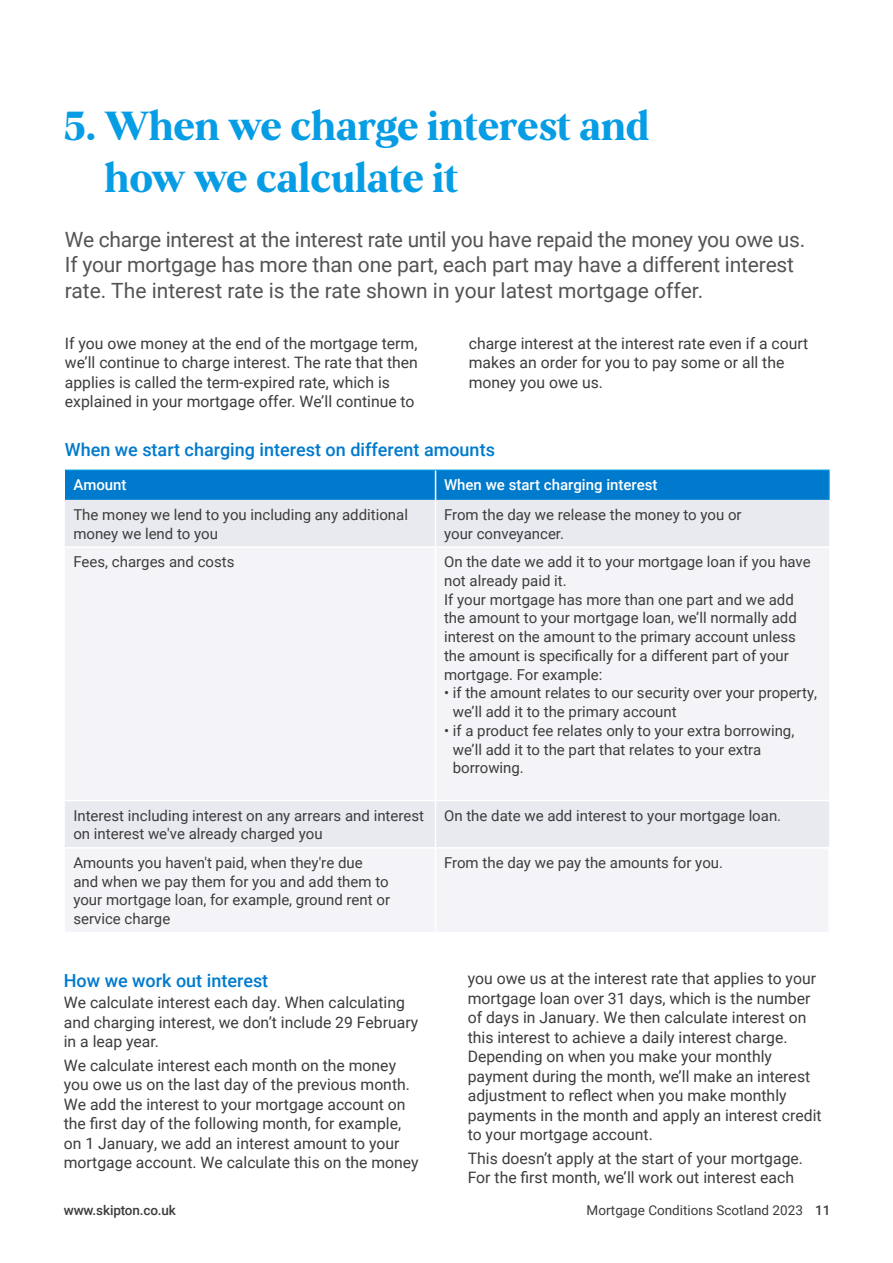
<style>
.page{position:relative;width:893px;height:1263px;background:#fff}
.page>*{position:absolute;margin:0;border:0;box-sizing:border-box;transform-origin:0 0}
.t1{font:700 40.5px/52.5px "Turret 1853";color:#069de5}
.t2{font:21px/25.5px "Roboto";letter-spacing:-.01em;color:#555454}
.t3{font:500 18px "Roboto";color:#007acd}
.t4{font:15.75px/19.5px "Roboto";color:#3c3c3b}
.t5{font:15px/18.8px "Roboto";color:#3c3c3b}
.t6{font:500 15px "Roboto";color:#fff}
.t7{font:13.5px "Roboto";color:#3c3c3b}
.t8{font:500 13.5px "Roboto";letter-spacing:-.01em;color:#3c3c3b}
.s1{font-weight:500}
</style>
<div class="page">
<div style="left:65px;top:470px;width:371px;height:30px;background:#007acd"></div>
<div style="left:436px;top:470px;width:393px;height:30px;background:#007acd"></div>
<div style="left:65px;top:500px;width:764px;height:46px;background:#e9eaef"></div>
<svg style="left:65px;top:548px;width:764px;height:383px;fill:#f4f4f8"></svg>
<hr style="left:65px;top:469px;width:371px;height:2px;background:#069de5">
<hr style="left:436px;top:469px;width:394px;height:2px;background:#069de5">
<svg style="left:829px;top:471px;width:1px;height:29px"></svg>
<svg style="left:435px;top:471px;width:1px;height:29px"></svg>
<hr style="left:435px;top:500px;width:1px;height:46px;background:#fff">
<hr style="left:435px;top:548px;width:1px;height:252px;background:#fff">
<hr style="left:65px;top:800px;width:371px;height:1px;background:#fff">
<hr style="left:436px;top:800px;width:393px;height:1px;background:#fff">
<hr style="left:435px;top:801px;width:1px;height:46px;background:#fff">
<hr style="left:65px;top:847px;width:371px;height:1px;background:#fff">
<hr style="left:436px;top:847px;width:394px;height:1px;background:#fff">
<hr style="left:435px;top:848px;width:1px;height:84px;background:#fff">
<hr style="left:828px;top:848px;width:2px;height:84px;background:#fff">
<h1 class="t1" style="left:105px;top:98px;width:546px;text-indent:-41px">5. When we charge interest and how we calculate it</h1>
<h2 class="t2" style="left:65px;top:226px;width:742px">We charge interest at the interest rate until you have repaid the money you owe us.<br>If your mortgage has more than one part, each part may have a different interest rate. The interest rate is the rate shown in your latest mortgage offer.</h2>
<p class="t4" style="left:65px;top:333px;width:355px">If you owe money at the end of the mortgage term, we’ll continue to charge interest. The rate that then applies is called the term-expired rate, which is explained in your mortgage offer. We’ll continue to</p>
<p class="t4" style="left:469px;top:333px;width:341px">charge interest at the interest rate even if a court makes an order for you to pay some or all the money you owe us.</p>
<p class="t3" style="left:65px;top:437px;width:432px">When we start charging interest on different amounts</p>
<p class="t6" style="left:73px;top:474px;width:55px">Amount</p>
<p class="t6" style="left:444px;top:474px;width:215px">When we start charging interest</p>
<p class="t5" style="left:73px;top:504px;width:336px">The money we lend to you including any additional money we lend to you</p>
<p class="t5" style="left:444px;top:504px;width:299px">From the day we release the money to you or your conveyancer.</p>
<p class="t5" style="left:73px;top:552px;width:163px">Fees, charges and costs</p>
<p class="t5" style="left:444px;top:552px;width:368px">On the date we add it to your mortgage loan if you have not already paid it.<br>If your mortgage has more than one part and we add the amount to your mortgage loan, we’ll normally add interest on the amount to the primary account unless the amount is specifically for a different part of your mortgage. For example:</p>
<p class="t5" style="left:453px;top:683px;width:366px;text-indent:-9px">• if the amount relates to our security over your property, we’ll add it to the primary account</p>
<p class="t5" style="left:453px;top:720px;width:343px;text-indent:-9px">• if a product fee relates only to your extra borrowing, we’ll add it to the part that relates to your extra borrowing.</p>
<p class="t5" style="left:73px;top:805px;width:352px">Interest including interest on any arrears and interest on interest we've already charged you</p>
<p class="t5" style="left:444px;top:805px;width:339px">On the date we add interest to your mortgage loan.</p>
<p class="t5" style="left:73px;top:852px;width:318px">Amounts you haven't paid, when they're due and when we pay them for you and add them to your mortgage loan, for example, ground rent or service charge</p>
<p class="t5" style="left:444px;top:852px;width:281px">From the day we pay the amounts for you.</p>
<p class="t3" style="left:64px;top:967px;width:206px">How we work out interest</p>
<p class="t4" style="left:64px;top:992px;width:356px">We calculate interest each day. When calculating and charging interest, we don’t include 29 February in a leap year.</p>
<p class="t4" style="left:64px;top:1055px;width:356px">We calculate interest each month on the money you owe us on the last day of the previous month.<br>We add the interest to your mortgage account on the first day of the following month, for example, on 1 January, we add an interest amount to your mortgage account. We calculate this on the money</p>
<p class="t4" style="left:468px;top:968px;width:355px">you owe us at the interest rate that applies to your mortgage loan over 31 days, which is the number of days in January. We then calculate interest on this interest to achieve a daily interest charge.<br>Depending on when you make your monthly payment during the month, we’ll make an interest adjustment to reflect when you make monthly payments in the month and apply an interest credit to your mortgage account.</p>
<p class="t4" style="left:468px;top:1148px;width:337px">This doesn’t apply at the start of your mortgage.<br>For the first month, we’ll work out interest each</p>
<p class="t8" style="left:64px;top:1201px;width:114px">www.skipton.co.uk</p>
<p class="t7" style="left:587px;top:1201px;width:246px">Mortgage Conditions Scotland 2023 <span class="s1">11</span></p>
</div>
